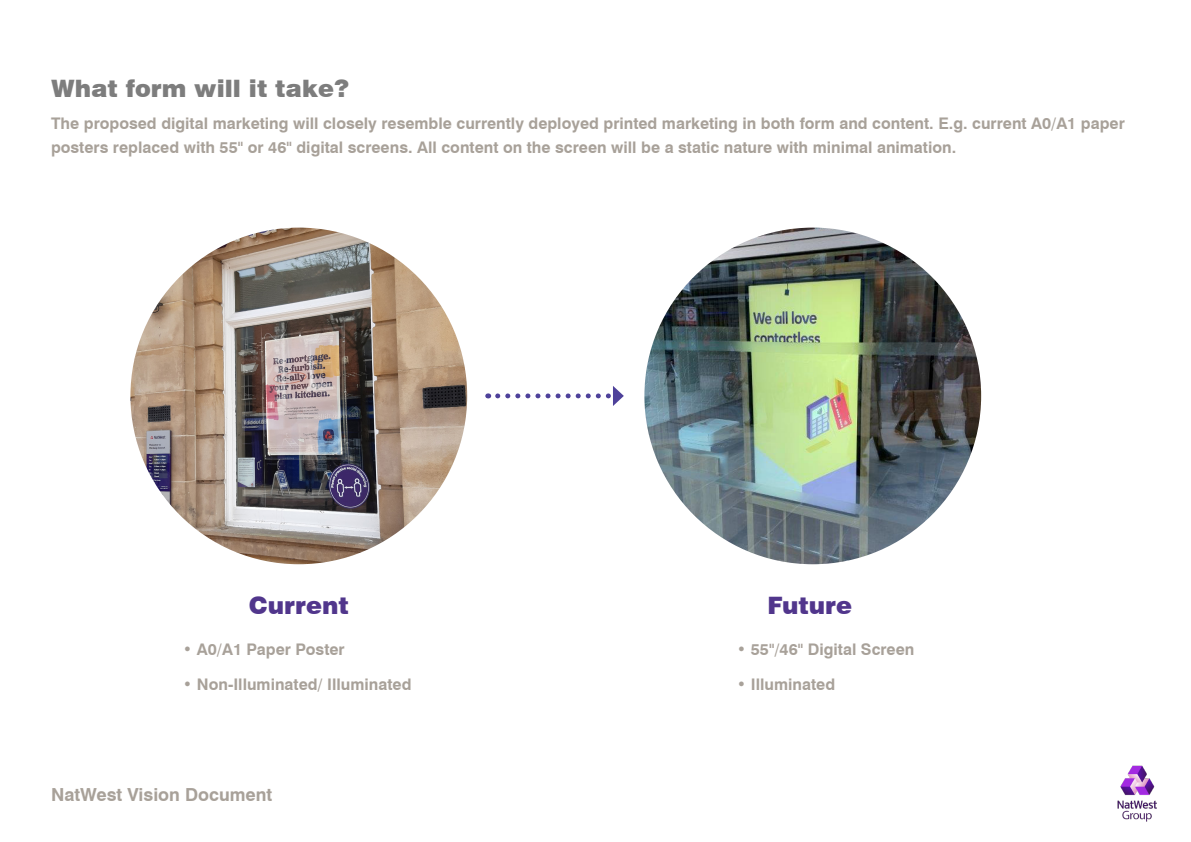
<style>
.page{position:relative;width:1191px;height:842px;background:#fff}
.page>*{position:absolute;margin:0;border:0;box-sizing:border-box;transform-origin:0 0}
.t1{font:900 24px "Swiss 721 BT";color:#7d7d7d}
.t2{font:900 24px "Swiss 721 BT";color:#51368c}
.Page_Title_Print{font:700 18px "Swiss 721 BT";color:#a8a199}
.CONTENTS_LIST_HEADER{font:700 16px/24px "Swiss 721 BT";color:#a8a199}
.s1{font-family:"Swis 721 BT"}
</style>
<div class="page">
<img style="left:1117px;top:765px;width:40px;height:57px">
<img style="left:130px;top:228px;width:337px;height:336px;border-radius:168px">
<img style="left:644px;top:228px;width:337px;height:336px;border-radius:168px">
<svg style="left:498px;top:386px;width:126px;height:20px"></svg>
<p class="t1" style="left:51px;top:74px;width:300px">What form will it take?</p>
<p class="CONTENTS_LIST_HEADER" style="left:51px;top:111px;width:1075px">The proposed digital marketing will closely resemble currently deployed printed marketing in both form and content. <span class="s1">E.g. c</span>urrent A0<span class="s1">/A1</span> pape<span class="s1">r posters</span> replaced with <span class="s1">5</span>5<span class="s1">'' or 46''</span> digital screens. All content on the screen will be a static nature with minimal animation.</p>
<p class="t2" style="left:249px;top:591px;width:101px">Current</p>
<p class="t2" style="left:767px;top:591px;width:86px">Future</p>
<p class="CONTENTS_LIST_HEADER" style="left:183px;top:637px;width:163px">• A0<span class="s1">/A1</span> Paper Poster</p>
<p class="CONTENTS_LIST_HEADER" style="left:183px;top:672px;width:230px">• Non-Illuminated/ Illuminated</p>
<p class="CONTENTS_LIST_HEADER" style="left:737px;top:637px;width:179px">• 5<span class="s1">5''/46''</span> Digital Screen</p>
<p class="CONTENTS_LIST_HEADER" style="left:737px;top:672px;width:100px">• Illuminated</p>
<p class="Page_Title_Print" style="left:51px;top:784px;width:223px">NatWest Vision Document</p>
</div>
